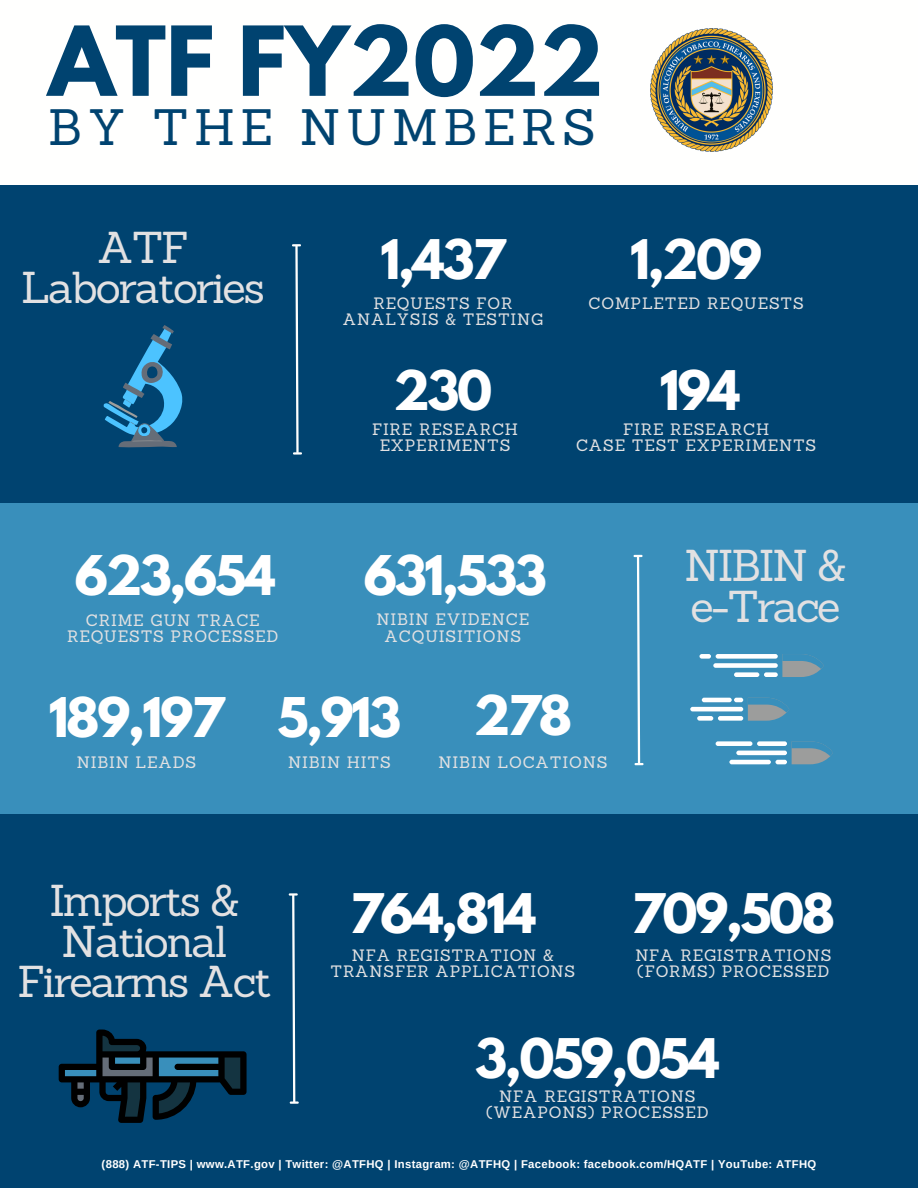
<style>
.page{position:relative;width:918px;height:1188px;background:#fff}
.page>*{position:absolute;margin:0;border:0;box-sizing:border-box;transform-origin:0 0}
.t1{font:700 85.35px "League Spartan";color:#004370}
.t2{font:49.8px "Sanchez";letter-spacing:.11em;color:#004370}
.t3{font:700 48.45px "League Spartan";letter-spacing:-.05em;color:#fff}
.t4{font:43.5px/40.5px "Sanchez";letter-spacing:-.05em;color:#e2e1e2;text-align:center}
.t5{font:16.05px/16px "Sanchez";letter-spacing:.05em;color:#e2e1e2;text-align:center}
.t6{font:700 11.25px "Arimo";letter-spacing:.03em;color:#fff}
</style>
<div class="page">
<div style="left:0;top:185px;width:918px;height:318px;background:#004370"></div>
<div style="left:0;top:808px;width:918px;height:315px;background:#004370"></div>
<div style="left:0;top:1116px;width:918px;height:72px;background:#004370"></div>
<svg style="left:292px;top:244px;width:10px;height:211px"></svg>
<svg style="left:104px;top:325px;width:78px;height:123px"></svg>
<img style="left:650px;top:29px;width:123px;height:122px">
<div style="left:0;top:503px;width:918px;height:311px;background:#398fbb"></div>
<svg style="left:782px;top:654px;width:42px;height:23px"></svg>
<svg style="left:792px;top:741px;width:41px;height:23px"></svg>
<div style="left:716px;top:654px;width:62px;height:5px;background:#fff;border-radius:2px"></div>
<div style="left:734px;top:672px;width:25px;height:5px;background:#fff;border-radius:2px"></div>
<div style="left:713px;top:663px;width:65px;height:5px;background:#fff;border-radius:2px"></div>
<div style="left:699px;top:654px;width:12px;height:5px;background:#fff;border-radius:2px"></div>
<div style="left:764px;top:672px;width:14px;height:5px;background:#fff;border-radius:2px"></div>
<div style="left:757px;top:741px;width:30px;height:5px;background:#fff;border-radius:2px"></div>
<hr style="left:729px;top:760px;width:42px;height:4px;background:#fff;border-radius:2px">
<hr style="left:736px;top:751px;width:51px;height:4px;background:#fff;border-radius:2px">
<div style="left:716px;top:741px;width:36px;height:5px;background:#fff;border-radius:2px"></div>
<hr style="left:775px;top:760px;width:12px;height:4px;background:#fff;border-radius:2px">
<hr style="left:702px;top:698px;width:30px;height:4px;background:#fff;border-radius:2px">
<svg style="left:734px;top:698px;width:55px;height:23px"></svg>
<hr style="left:690px;top:707px;width:53px;height:4px;background:#fff;border-radius:2px">
<div style="left:718px;top:716px;width:25px;height:5px;background:#fff;border-radius:2px"></div>
<div style="left:697px;top:716px;width:16px;height:5px;background:#fff;border-radius:2px"></div>
<svg style="left:59px;top:1030px;width:188px;height:93px"></svg>
<svg style="left:289px;top:893px;width:10px;height:211px"></svg>
<svg style="left:634px;top:554px;width:10px;height:212px"></svg>
<h1 class="t1" style="left:48px;top:19px;width:557px">ATF FY2022</h1>
<h2 class="t2" style="left:48px;top:95px;width:549px">BY THE NUMBERS</h2>
<h3 class="t4" style="left:21px;top:227px;width:245px">ATF<br>Laboratories</h3>
<h3 class="t3" style="left:75px;top:552px;width:203px">623,654</h3>
<p class="t5" style="left:67px;top:612px;width:213px">CRIME GUN TRACE<br>REQUESTS PROCESSED</p>
<h3 class="t3" style="left:381px;top:236px;width:126px">1,437</h3>
<p class="t5" style="left:343px;top:295px;width:202px">REQUESTS FOR<br>ANALYSIS &amp; TESTING</p>
<h3 class="t3" style="left:394px;top:367px;width:100px">230</h3>
<p class="t5" style="left:372px;top:421px;width:148px">FIRE RESEARCH<br>EXPERIMENTS</p>
<h3 class="t3" style="left:630px;top:236px;width:134px">1,209</h3>
<p class="t5" style="left:589px;top:295px;width:217px">COMPLETED REQUESTS</p>
<h3 class="t3" style="left:660px;top:367px;width:82px">194</h3>
<p class="t5" style="left:576px;top:421px;width:242px">FIRE RESEARCH<br>CASE TEST EXPERIMENTS</p>
<h3 class="t3" style="left:364px;top:551px;width:185px">631,533</h3>
<p class="t5" style="left:376px;top:611px;width:154px">NIBIN EVIDENCE<br>ACQUISITIONS</p>
<h3 class="t4" style="left:684px;top:545px;width:164px;text-align:left">NIBIN &amp; e-Trace</h3>
<h3 class="t3" style="left:49px;top:693px;width:177px">189,197</h3>
<p class="t5" style="left:77px;top:754px;width:121px">NIBIN LEADS</p>
<h3 class="t3" style="left:278px;top:693px;width:125px">5,913</h3>
<p class="t5" style="left:288px;top:754px;width:104px">NIBIN HITS</p>
<h3 class="t3" style="left:474px;top:692px;width:100px">278</h3>
<p class="t5" style="left:439px;top:754px;width:170px">NIBIN LOCATIONS</p>
<h3 class="t4" style="left:17px;top:880px;width:256px">Imports &amp;<br>National<br>Firearms Act</h3>
<h3 class="t3" style="left:350px;top:889px;width:188px">764,814</h3>
<p class="t5" style="left:331px;top:947px;width:246px">NFA REGISTRATION &amp;<br>TRANSFER APPLICATIONS</p>
<h3 class="t3" style="left:632px;top:889px;width:205px">709,508</h3>
<p class="t5" style="left:635px;top:947px;width:198px;text-align:left">NFA REGISTRATIONS (FORMS) PROCESSED</p>
<h3 class="t3" style="left:475px;top:1034px;width:246px">3,059,054</h3>
<p class="t5" style="left:486px;top:1088px;width:224px">NFA REGISTRATIONS (WEAPONS) PROCESSED</p>
<p class="t6" style="left:102px;top:1158px;width:716px">(888) ATF-TIPS | www.ATF.gov | Twitter: @ATFHQ | Instagram: @ATFHQ | Facebook: facebook.com/HQATF | YouTube: ATFHQ</p>
</div>
